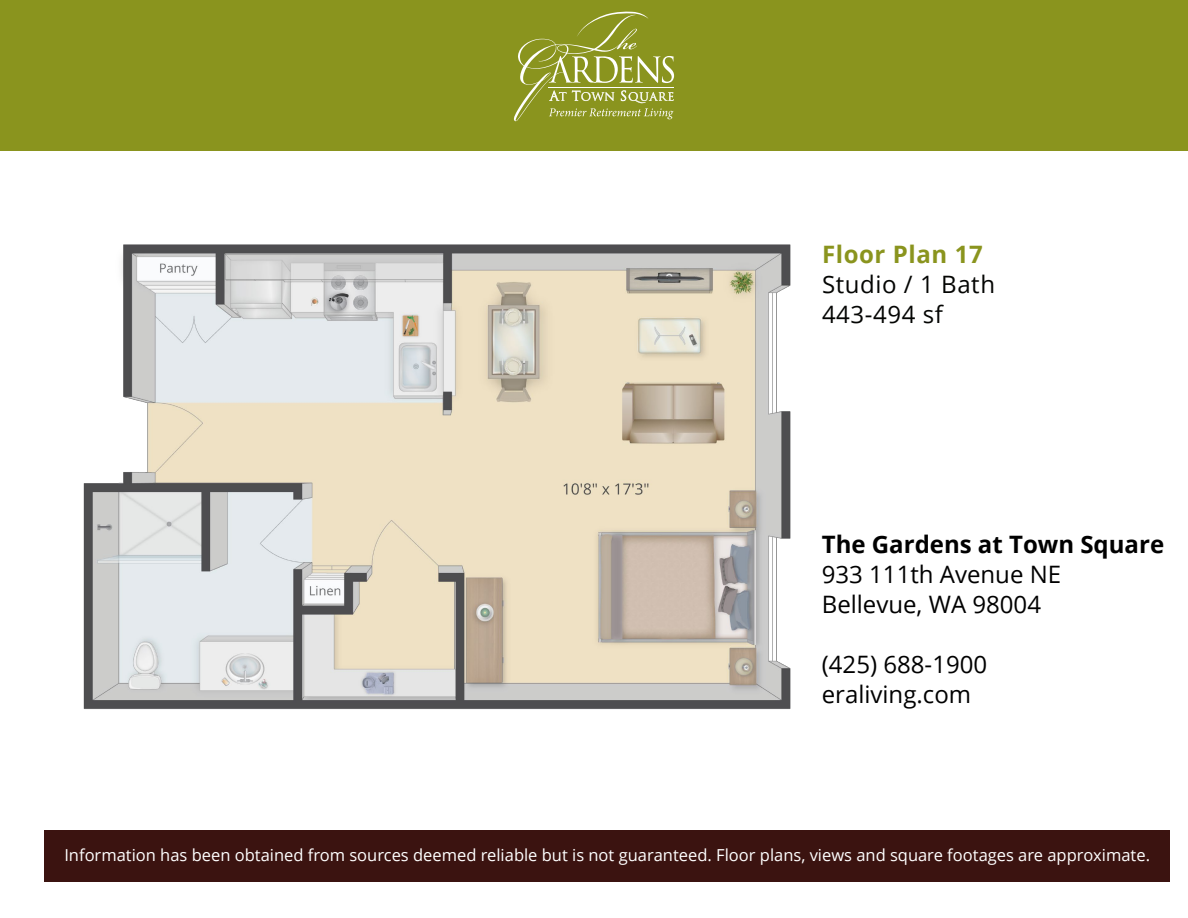
<style>
.page{position:relative;width:1188px;height:918px;background:#fff}
.page>*{position:absolute;margin:0;border:0;box-sizing:border-box;transform-origin:0 0}
.t1{font:24px/30px "Open Sans";color:#000}
.t2{font:700 24px "Open Sans";color:#000}
.t3{font:24px/30px "Open Sans";letter-spacing:.025em;color:#040503}
.t4{font:700 24px "Open Sans";letter-spacing:.025em;color:#8a941e}
.t5{font:16.5px "Open Sans";color:#fff}
</style>
<div class="page">
<img style="left:84px;top:244px;width:706px;height:465px">
<div style="left:0;top:0;width:1188px;height:150px;background:#8a941e"></div>
<div style="left:45px;top:830px;width:1125px;height:52px;background:#3b1310"></div>
<svg style="left:514px;top:11px;width:160px;height:110px"></svg>
<h1 class="t4" style="left:822px;top:238px;width:162px">Floor Plan 17</h1>
<h1 class="t3" style="left:822px;top:269px;width:175px">Studio / 1 Bath<br>443-494 sf</h1>
<h1 class="t2" style="left:822px;top:527px;width:344px">The Gardens at Town Square</h1>
<h1 class="t1" style="left:822px;top:558px;width:241px">933 111th Avenue NE<br>Bellevue, WA 98004</h1>
<h1 class="t1" style="left:822px;top:648px;width:167px">(425) 688-1900 eraliving.com</h1>
<p class="t5" style="left:64px;top:844px;width:1087px">Information has been obtained from sources deemed reliable but is not guaranteed. Floor plans, views and square footages are approximate.</p>
</div>
